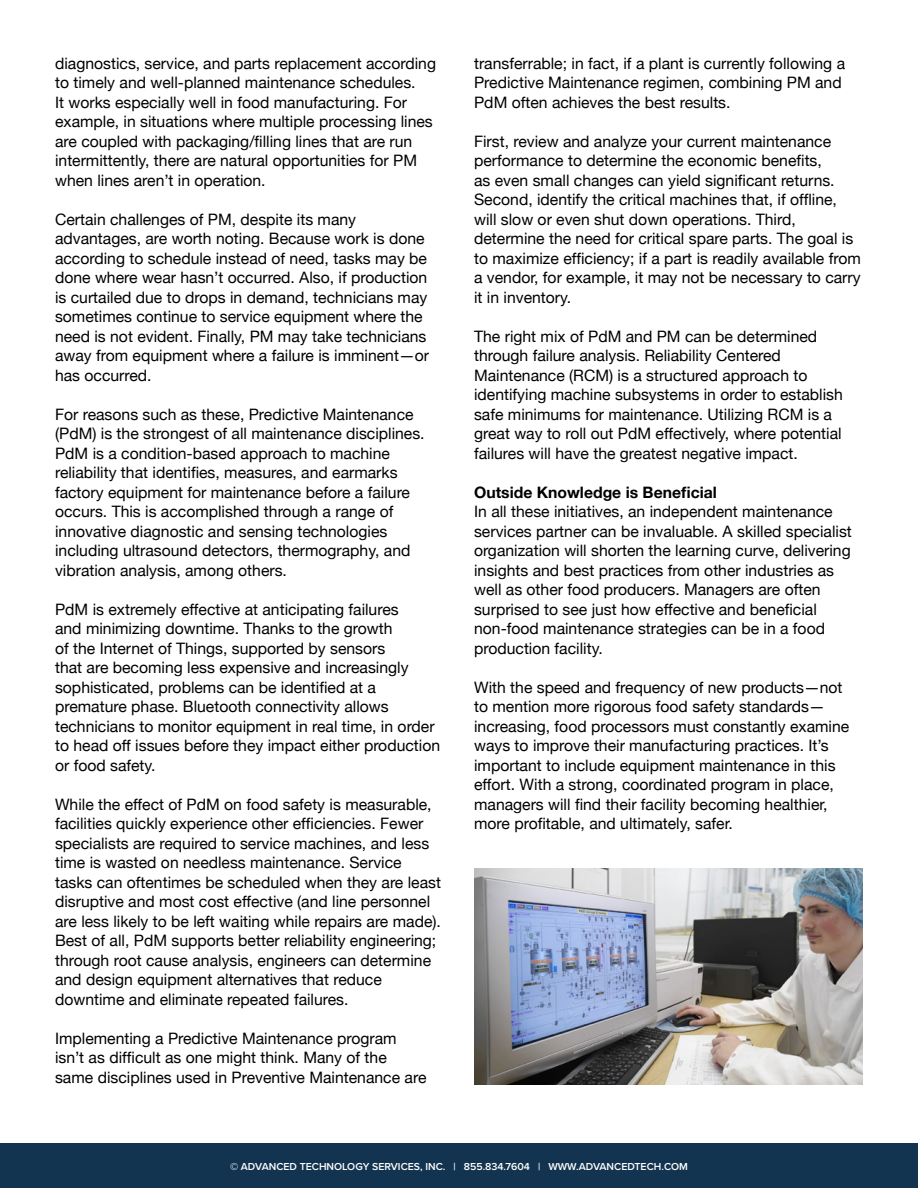
<style>
.page{position:relative;width:918px;height:1188px;background:#fff}
.page>*{position:absolute;margin:0;border:0;box-sizing:border-box;transform-origin:0 0}
.t1{font:15.75px/19.5px "Helvetica Neue";color:#000}
.t2{font:700 15.75px "Helvetica Neue";color:#000}
.t3{font:600 10.5px "Proxima Nova";color:#fff}
</style>
<div class="page">
<img style="left:474px;top:868px;width:389px;height:217px">
<div style="left:0;top:1143px;width:918px;height:45px;background:#133450"></div>
<p class="t1" style="left:55px;top:53px;width:382px">diagnostics, service, and parts replacement according to timely and well-planned maintenance schedules.<br>It works especially well in food manufacturing. For example, in situations where multiple processing lines are coupled with packaging/filling lines that are run intermittently, there are natural opportunities for PM when lines aren’t in operation.</p>
<p class="t1" style="left:55px;top:209px;width:375px">Certain challenges of PM, despite its many advantages, are worth noting. Because work is done according to schedule instead of need, tasks may be done where wear hasn’t occurred. Also, if production is curtailed due to drops in demand, technicians may sometimes continue to service equipment where the need is not evident. Finally, PM may take technicians away from equipment where a failure is imminent—or has occurred.</p>
<p class="t1" style="left:55px;top:404px;width:371px">For reasons such as these, Predictive Maintenance (PdM) is the strongest of all maintenance disciplines.<br>PdM is a condition-based approach to machine reliability that identifies, measures, and earmarks factory equipment for maintenance before a failure occurs. This is accomplished through a range of innovative diagnostic and sensing technologies including ultrasound detectors, thermography, and vibration analysis, among others.</p>
<p class="t1" style="left:55px;top:599px;width:387px">PdM is extremely effective at anticipating failures<br>and minimizing downtime. Thanks to the growth<br>of the Internet of Things, supported by sensors<br>that are becoming less expensive and increasingly sophisticated, problems can be identified at a premature phase. Bluetooth connectivity allows technicians to monitor equipment in real time, in order to head off issues before they impact either production or food safety.</p>
<p class="t1" style="left:55px;top:794px;width:387px">While the effect of PdM on food safety is measurable, facilities quickly experience other efficiencies. Fewer specialists are required to service machines, and less time is wasted on needless maintenance. Service tasks can oftentimes be scheduled when they are least disruptive and most cost effective (and line personnel are less likely to be left waiting while repairs are made).<br>Best of all, PdM supports better reliability engineering; through root cause analysis, engineers can determine and design equipment alternatives that reduce downtime and eliminate repeated failures.</p>
<p class="t1" style="left:55px;top:1028px;width:373px">Implementing a Predictive Maintenance program isn’t as difficult as one might think. Many of the same disciplines used in Preventive Maintenance are</p>
<p class="t1" style="left:474px;top:53px;width:373px">transferrable; in fact, if a plant is currently following a<br>Predictive Maintenance regimen, combining PM and<br>PdM often achieves the best results.</p>
<p class="t1" style="left:474px;top:131px;width:388px">First, review and analyze your current maintenance performance to determine the economic benefits,<br>as even small changes can yield significant returns.<br>Second, identify the critical machines that, if offline, will slow or even shut down operations. Third, determine the need for critical spare parts. The goal is to maximize efficiency; if a part is readily available from a vendor, for example, it may not be necessary to carry it in inventory.</p>
<p class="t1" style="left:474px;top:326px;width:370px">The right mix of PdM and PM can be determined through failure analysis. Reliability Centered Maintenance (RCM) is a structured approach to identifying machine subsystems in order to establish safe minimums for maintenance. Utilizing RCM is a great way to roll out PdM effectively, where potential failures will have the greatest negative impact.</p>
<p class="t2" style="left:474px;top:483px;width:244px">Outside Knowledge is Beneficial</p>
<p class="t1" style="left:474px;top:502px;width:379px">In all these initiatives, an independent maintenance services partner can be invaluable. A skilled specialist organization will shorten the learning curve, delivering insights and best practices from other industries as well as other food producers. Managers are often surprised to see just how effective and beneficial non-food maintenance strategies can be in a food production facility.</p>
<p class="t1" style="left:474px;top:677px;width:377px">With the speed and frequency of new products—not to mention more rigorous food safety standards— increasing, food processors must constantly examine ways to improve their manufacturing practices. It’s important to include equipment maintenance in this effort. With a strong, coordinated program in place, managers will find their facility becoming healthier, more profitable, and ultimately, safer.</p>
<p class="t3" style="left:230px;top:1158px;width:459px">© ADVANCED TECHNOLOGY SERVICES, INC. | 855.834.7604 | WWW.ADVANCEDTECH.COM</p>
</div>
